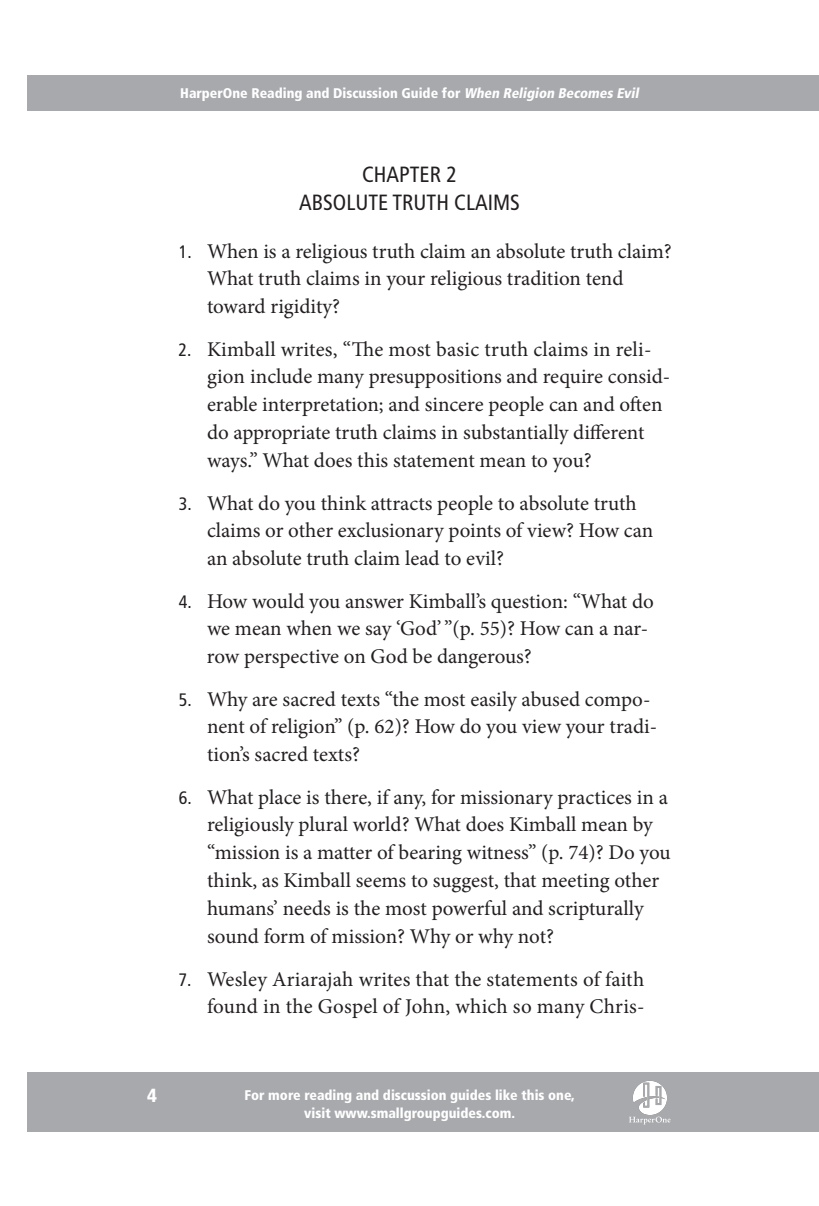
<style>
.page{position:relative;width:819px;height:1206px;background:#fff}
.page>*{position:absolute;margin:0;border:0;box-sizing:border-box;transform-origin:0 0}
.t1{font:condensed 22px/28px "Frutiger";color:#231f20;text-align:center}
.t2{font:21px/28px "Minion Pro";color:#231f20}
.t3{font:900 condensed 19px "Frutiger";color:#fff}
.t4{font:900 condensed 14px/18px "Frutiger";color:#fff;text-align:center}
.s1{font-style:italic}
.s2{font-family:"Frutiger";font-stretch:condensed;font-size:18px}
</style>
<div class="page">
<div style="left:27px;top:1073px;width:765px;height:59px;background:#a8a9ad"></div>
<div style="left:792px;top:75px;width:27px;height:36px;background:#a8a9ad"></div>
<div style="left:27px;top:75px;width:765px;height:36px;background:#a8a9ad"></div>
<div style="left:792px;top:1073px;width:27px;height:59px;background:#a8a9ad"></div>
<svg style="left:629px;top:1117px;width:42px;height:8px"></svg>
<img style="left:633px;top:1081px;width:34px;height:34px">
<p class="t4" style="left:180px;top:84px;width:463px">HarperOne Reading and Discussion Guide for <span class="s1">When Religion Becomes Evil</span></p>
<p class="t1" style="left:299px;top:160px;width:222px">CHAPTER 2<br>ABSOLUTE TRUTH CLAIMS</p>
<p class="t2" style="left:207px;top:237px;width:466px;text-indent:-28px"><span class="s2">1.</span> When is a religious truth claim an absolute truth claim?<br>What truth claims in your religious tradition tend toward rigidity?</p>
<p class="t2" style="left:207px;top:335px;width:465px;text-indent:-29px"><span class="s2">2.</span> Kimball writes, “The most basic truth claims in reli&shy;gion include many presuppositions and require consid&shy;erable interpretation; and sincere people can and often do appropriate truth claims in substantially different ways.” What does this statement mean to you?</p>
<p class="t2" style="left:207px;top:489px;width:448px;text-indent:-28px"><span class="s2">3.</span> What do you think attracts people to absolute truth claims or other exclusionary points of view? How can an absolute truth claim lead to evil?</p>
<p class="t2" style="left:207px;top:587px;width:448px;text-indent:-28px"><span class="s2">4.</span> How would you answer Kimball’s question: “What do we mean when we say ‘God’ ”(p. 55)? How can a nar&shy;row perspective on God be dangerous?</p>
<p class="t2" style="left:207px;top:685px;width:452px;text-indent:-28px"><span class="s2">5.</span> Why are sacred texts “the most easily abused compo&shy;nent of religion” (p. 62)? How do you view your tradi&shy;tion’s sacred texts?</p>
<p class="t2" style="left:207px;top:783px;width:465px;text-indent:-28px"><span class="s2">6.</span> What place is there, if any, for missionary practices in a religiously plural world? What does Kimball mean by “mission is a matter of bearing witness” (p. 74)? Do you think, as Kimball seems to suggest, that meeting other humans’ needs is the most powerful and scripturally sound form of mission? Why or why not?</p>
<p class="t2" style="left:178px;top:965px;width:468px;text-align:right"><span class="s2">7.</span> Wesley Ariarajah writes that the statements of faith found in the Gospel of John, which so many Chris-</p>
<p class="t3" style="left:147px;top:1084px;width:11px">4</p>
<p class="t4" style="left:245px;top:1086px;width:332px">For more reading and discussion guides like this one, visit www.smallgroupguides.com.</p>
</div>
